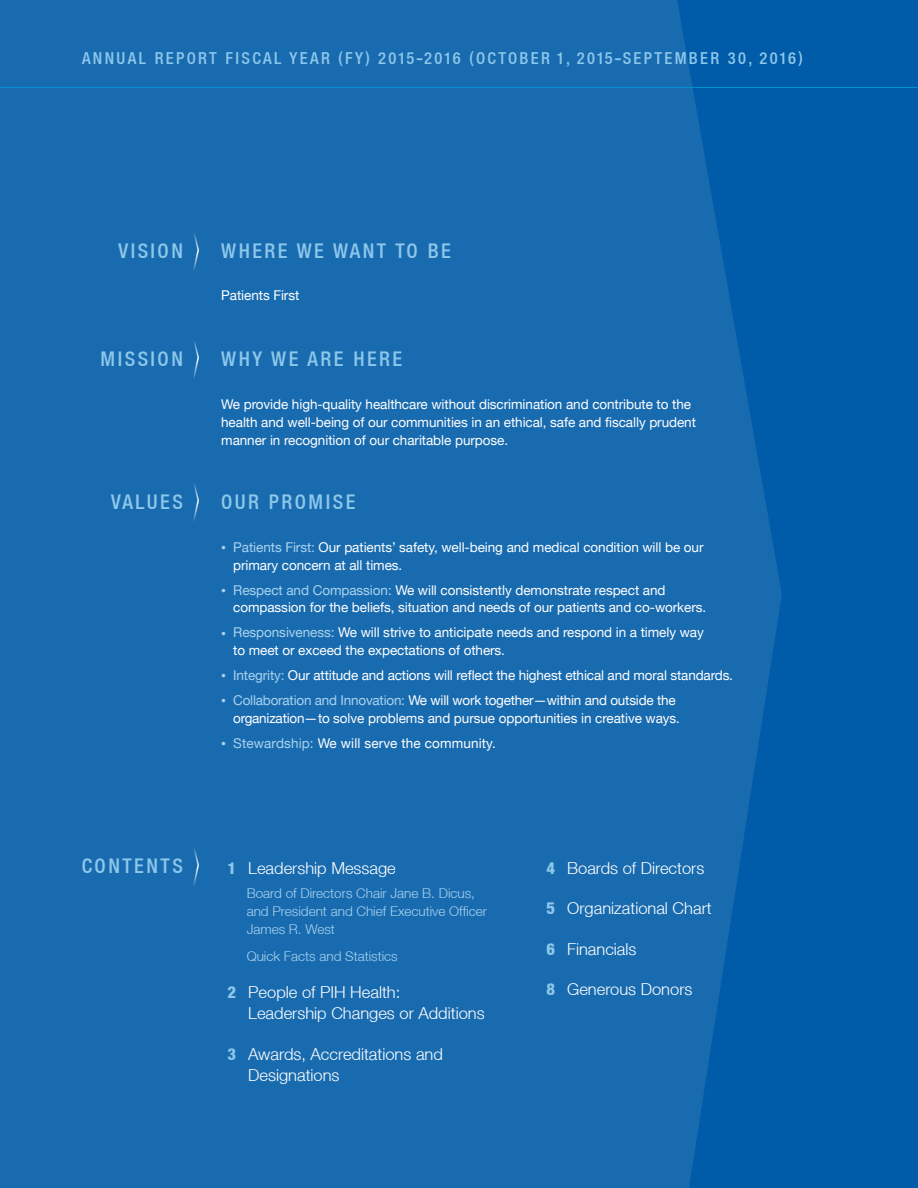
<style>
.page{position:relative;width:918px;height:1188px;background:#005ba8}
.page>*{position:absolute;margin:0;border:0;box-sizing:border-box;transform-origin:0 0}
.t1{font:500 condensed 20.25px "Helvetica Neue LT";letter-spacing:.12em;color:#8dc7ea}
.t2{font:300 16.5px/21px "Helvetica Neue LT";color:#fff}
.t3{font:500 condensed 16.5px "Helvetica Neue LT";letter-spacing:.14em;color:#8dc7ea}
.t4{font:13.5px/18px "Helvetica Neue LT";letter-spacing:-.005em;color:#fff}
.t5{font:300 13.5px/18px "Helvetica Neue LT";color:#a9d3ee}
.s1{font-size:9.75px;color:#a9d3ee}
.s2{color:#a9d3ee}
.s3{font-weight:800;font-stretch:condensed;color:#8dc7ea}
</style>
<div class="page">
<div style="left:0;top:0;width:782px;height:1188px;background:#196bb0"></div>
<svg style="left:192px;top:229px;width:8px;height:45px"></svg>
<svg style="left:192px;top:336px;width:8px;height:45px"></svg>
<svg style="left:192px;top:479px;width:8px;height:45px"></svg>
<svg style="left:192px;top:844px;width:8px;height:45px"></svg>
<hr style="left:0;top:87px;width:918px;height:1px;background:#0093d4">
<p class="t3" style="left:82px;top:48px;width:722px">ANNUAL REPORT FISCAL YEAR (FY) 2015–2016 (OCTOBER 1, 2015–SEPTEMBER 30, 2016)</p>
<h1 class="t1" style="left:119px;top:239px;width:66px">VISION</h1>
<h1 class="t1" style="left:221px;top:238px;width:231px">WHERE WE WANT TO BE</h1>
<p class="t4" style="left:221px;top:286px;width:80px">Patients First</p>
<h1 class="t1" style="left:101px;top:347px;width:84px">MISSION</h1>
<h1 class="t1" style="left:221px;top:347px;width:183px">WHY WE ARE HERE</h1>
<p class="t4" style="left:221px;top:395px;width:476px">We provide high-quality healthcare without discrimination and contribute to the health and well-being of our communities in an ethical, safe and fiscally prudent manner in recognition of our charitable purpose.</p>
<h1 class="t1" style="left:111px;top:489px;width:73px">VALUES</h1>
<h1 class="t1" style="left:221px;top:490px;width:136px">OUR PROMISE</h1>
<p class="t4" style="left:233px;top:538px;width:472px;text-indent:-12px"><span class="s1">•</span> <span class="s2">Patients First:</span> Our patients’ safety, well-being and medical condition will be our primary concern at all times.</p>
<p class="t4" style="left:233px;top:581px;width:475px;text-indent:-12px"><span class="s1">•</span> <span class="s2">Respect and Compassion:</span> We will consistently demonstrate respect and compassion for the beliefs, situation and needs of our patients and co-workers.</p>
<p class="t4" style="left:233px;top:623px;width:472px;text-indent:-12px"><span class="s1">•</span> <span class="s2">Responsiveness:</span> We will strive to anticipate needs and respond in a timely way to meet or exceed the expectations of others.</p>
<p class="t4" style="left:221px;top:666px;width:513px"><span class="s1">•</span> <span class="s2">Integrity:</span> Our attitude and actions will reflect the highest ethical and moral standards.</p>
<p class="t4" style="left:233px;top:691px;width:448px;text-indent:-12px"><span class="s1">•</span> <span class="s2">Collaboration and Innovation:</span> We will work together—within and outside the organization—to solve problems and pursue opportunities in creative ways.</p>
<p class="t4" style="left:221px;top:734px;width:276px"><span class="s1">•</span> <span class="s2">Stewardship:</span> We will serve the community.</p>
<h1 class="t1" style="left:82px;top:854px;width:103px">CONTENTS</h1>
<p class="t2" style="left:228px;top:857px;width:170px"><span class="s3">1</span> Leadership Message</p>
<p class="t5" style="left:247px;top:884px;width:242px">Board of Directors Chair Jane B. Dicus, and President and Chief Executive Officer<br>James R. West</p>
<p class="t5" style="left:247px;top:947px;width:153px">Quick Facts and Statistics</p>
<p class="t2" style="left:248px;top:982px;width:238px;text-indent:-21px"><span class="s3">2</span> People of PIH Health:<br>Leadership Changes or Additions</p>
<p class="t2" style="left:248px;top:1043px;width:196px;text-indent:-21px"><span class="s3">3</span> Awards, Accreditations and<br>Designations</p>
<p class="t2" style="left:547px;top:857px;width:159px"><span class="s3">4</span> Boards of Directors</p>
<p class="t2" style="left:547px;top:898px;width:167px"><span class="s3">5</span> Organizational Chart</p>
<p class="t2" style="left:547px;top:938px;width:91px"><span class="s3">6</span> Financials</p>
<p class="t2" style="left:547px;top:979px;width:147px"><span class="s3">8</span> Generous Donors</p>
</div>
